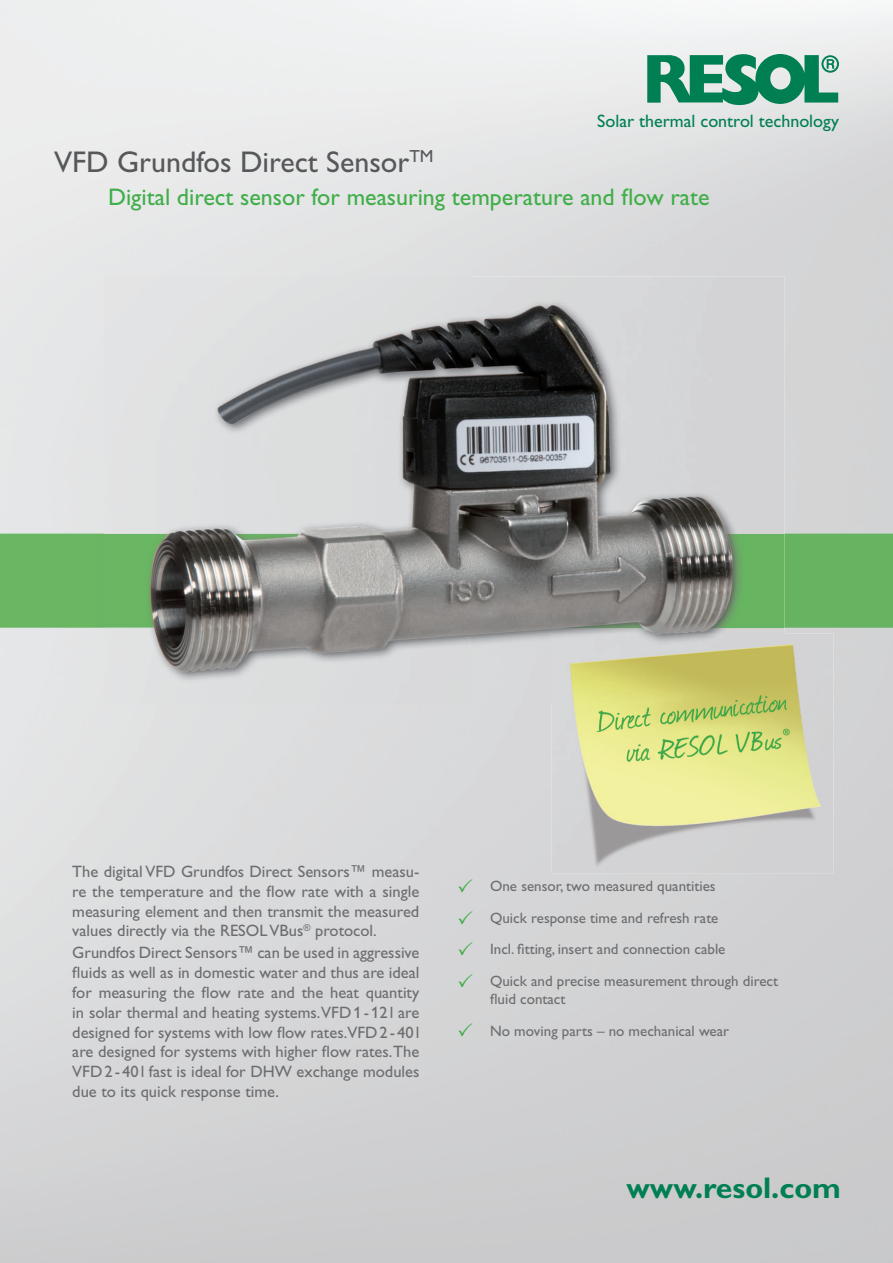
<style>
.page{position:relative;width:893px;height:1263px;background:#fff}
.page>*{position:absolute;margin:0;border:0;box-sizing:border-box;transform-origin:0 0}
.t1{font:30px "Gill Alt One";color:#57585a}
.t2{font:700 30px "Gill Alt One";color:#007f52}
.t3{font:24px "Gill Alt One";color:#40ae49}
.t4{font:18px "Gill Alt One";color:#007f52}
.t5{font:16.5px/19.8px "Gill Alt One";color:#6c6d70;text-align:justify}
.t6{font:15px/31.7px "Gill Alt One";color:#6c6d70}
</style>
<div class="page">
<img style="left:0;top:0;width:893px;height:1263px">
<svg style="left:647px;top:54px;width:192px;height:51px;background:#51a487"></svg>
<img style="left:104px;top:276px;width:366px;height:428px">
<img style="left:470px;top:276px;width:314px;height:375px">
<div style="left:470px;top:651px;width:82px;height:53px;background:#d8d9da"></div>
<img style="left:552px;top:634px;width:281px;height:239px">
<img style="left:552px;top:634px;width:232px;height:70px">
<svg style="left:459px;top:878px;width:13px;height:14px"></svg>
<svg style="left:459px;top:910px;width:13px;height:14px"></svg>
<svg style="left:459px;top:942px;width:13px;height:13px"></svg>
<svg style="left:459px;top:973px;width:13px;height:14px"></svg>
<svg style="left:459px;top:1023px;width:13px;height:14px"></svg>
<p class="t4" style="left:597px;top:110px;width:243px">Solar thermal control technology</p>
<h1 class="t1" style="left:54px;top:145px;width:381px">VFD Grundfos Direct Sensor<sup>TM</sup></h1>
<h2 class="t3" style="left:108px;top:183px;width:603px">Digital direct sensor for measuring temperature and flow rate</h2>
<p class="t5" style="left:72px;top:861px;width:349px">The digital VFD Grundfos Direct Sensors™ measu&shy;re the temperature and the flow rate with a single measuring element and then transmit the measured values directly via the RESOL VBus<sup>®</sup> protocol.</p>
<p class="t5" style="left:72px;top:943px;width:349px">Grundfos Direct Sensors™ can be used in aggressive fluids as well as in domestic water and thus are ideal for measuring the flow rate and the heat quantity in solar thermal and heating systems.VFD 1 - 12 l are designed for systems with low flow rates.VFD 2 - 40 l are designed for systems with higher flow rates.The VFD 2 - 40 l fast is ideal for DHW exchange modules due to its quick response time.</p>
<p class="t6" style="left:490px;top:870px;width:289px">One sensor, two measured quantities<br>Quick response time and refresh rate<br>Incl. fitting, insert and connection cable<br>Quick and precise measurement through direct</p>
<p class="t6" style="left:490px;top:983px;width:240px">fluid contact<br>No moving parts – no mechanical wear</p>
<h1 class="t2" style="left:626px;top:1170px;width:216px">www.resol.com</h1>
</div>
